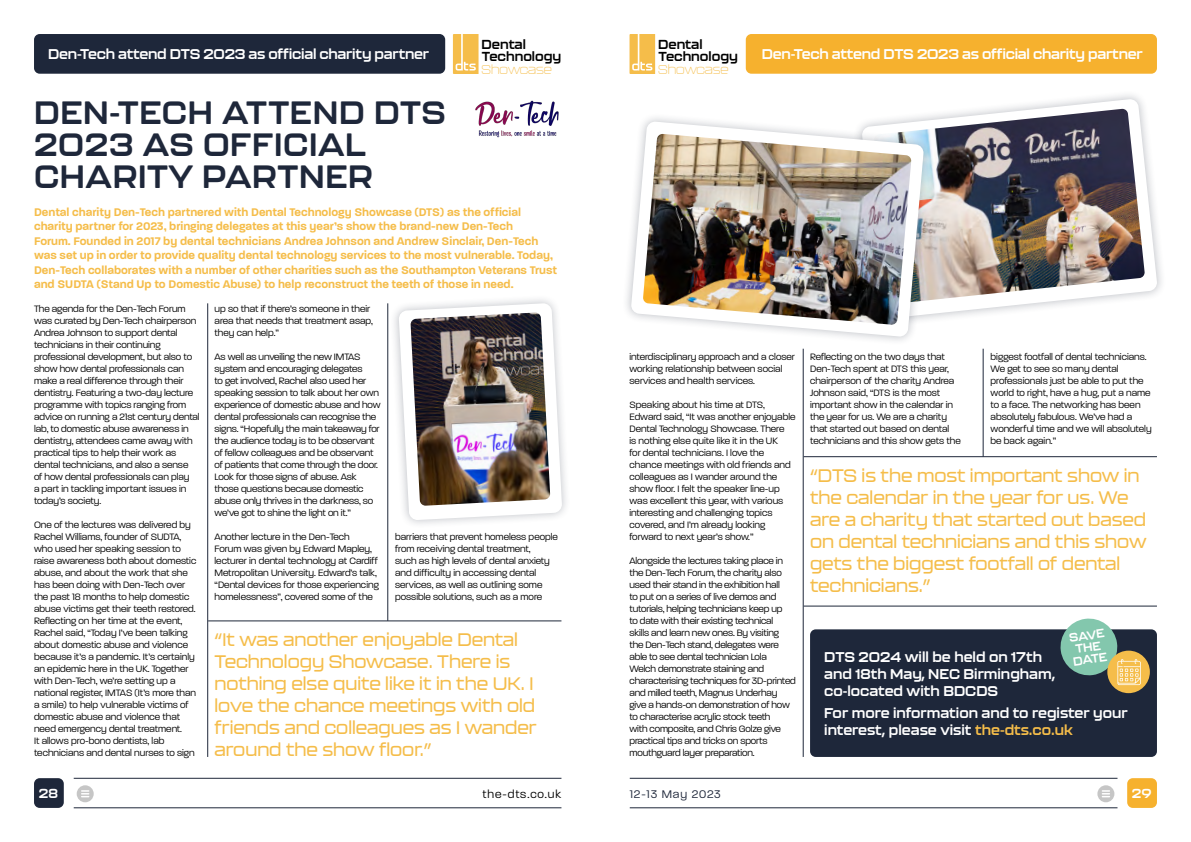
<style>
.page{position:relative;width:1191px;height:842px;background:#fff}
.page>*{position:absolute;margin:0;border:0;box-sizing:border-box;transform-origin:0 0}
.t1{font:700 32px/32px "Kallisto";letter-spacing:.02em;color:#1e273a}
.t2{font:500 18px/22px "Kallisto";color:#f5bd4a}
.t3{font:700 14px/16.8px "Kallisto";letter-spacing:-.005em;color:#fff}
.t4{font:700 13px "Kallisto";color:#fff}
.t5{font:700 12.9px/12px "Kallisto";color:#000}
.t6{font:100 12.7px "Kallisto";color:#f5bd4a}
.t7{font:600 12px/14.4px "Paralucent";color:#f5bd4a}
.t8{font:300 12px "Paralucent";letter-spacing:.075em;color:#000}
.t9{font:300 12px "Paralucent";letter-spacing:.075em;color:#1e273a}
.t10{font:700 12px/12px "Kallisto";color:#fff;text-align:center}
.t11{font:300 10px/12px "Paralucent";letter-spacing:-.005em;color:#000}
.s1{color:#f5bd4a}
</style>
<div class="page">
<div style="left:34px;top:778px;width:30px;height:30px;background:#1e273a;border-radius:6px"></div>
<div style="left:1127px;top:778px;width:30px;height:30px;background:#f6b12e;border-radius:6px"></div>
<hr style="left:74px;top:778px;width:487px;height:1px;background:#1e273a">
<hr style="left:630px;top:778px;width:487px;height:1px;background:#1e273a">
<hr style="left:74px;top:808px;width:487px;height:1px;background:#1e273a">
<hr style="left:630px;top:808px;width:487px;height:1px;background:#1e273a">
<div style="left:34px;top:34px;width:411px;height:40px;background:#1e273a;border-radius:6px"></div>
<svg style="left:453px;top:34px;width:25px;height:40px"></svg>
<div style="left:746px;top:34px;width:411px;height:40px;background:#f6b12e;border-radius:6px"></div>
<svg style="left:629px;top:34px;width:26px;height:40px"></svg>
<div style="left:1097px;top:785px;width:17px;height:17px;background:#c6c6c6;border-radius:50%"></div>
<svg style="left:1102px;top:790px;width:7px;height:7px"></svg>
<svg style="left:77px;top:785px;width:17px;height:17px"></svg>
<svg style="left:82px;top:790px;width:7px;height:7px"></svg>
<div style="left:810px;top:629px;width:347px;height:128px;background:#1e273a;border-radius:6px"></div>
<div style="left:1107px;top:651px;width:42px;height:42px;background:#f5bd4a;border-radius:50%"></div>
<svg style="left:1058px;top:618px;width:82px;height:67px"></svg>
<hr style="left:207px;top:303px;width:1px;height:454px;background:#1e273a">
<hr style="left:387px;top:303px;width:1px;height:318px;background:#1e273a">
<hr style="left:803px;top:349px;width:1px;height:408px;background:#1e273a">
<hr style="left:983px;top:349px;width:1px;height:108px;background:#1e273a">
<img style="left:475px;top:100px;width:84px;height:38px">
<svg style="left:932px;top:99px;width:225px;height:220px"></svg>
<img style="left:932px;top:109px;width:212px;height:195px">
<div style="left:622px;top:113px;width:310px;height:232px;background:#1e273a;opacity:.3"></div>
<svg style="left:631px;top:121px;width:293px;height:216px"></svg>
<img style="left:643px;top:134px;width:268px;height:191px">
<hr style="left:208px;top:621px;width:353px;height:1px;background:#1e273a">
<div style="left:389px;top:294px;width:182px;height:235px;background:#1e273a;opacity:.3"></div>
<svg style="left:398px;top:303px;width:164px;height:217px"></svg>
<img style="left:410px;top:313px;width:140px;height:193px">
<hr style="left:803px;top:456px;width:354px;height:1px;background:#1e273a">
<hr style="left:803px;top:606px;width:354px;height:1px;background:#1e273a">
<p class="t5" style="left:481px;top:38px;width:81px">Dental<br>Technology</p>
<p class="t5" style="left:658px;top:38px;width:46px">Dental</p>
<h3 class="t3" style="left:48px;top:45px;width:382px">Den-Tech attend DTS 2023 as official charity partner</h3>
<p class="t5" style="left:658px;top:50px;width:81px">Technology</p>
<h3 class="t3" style="left:762px;top:45px;width:382px">Den-Tech attend DTS 2023 as official charity partner</h3>
<p class="t6" style="left:481px;top:62px;width:72px">Showcase</p>
<p class="t6" style="left:658px;top:62px;width:72px">Showcase</p>
<h1 class="t1" style="left:34px;top:95px;width:413px">DEN-TECH ATTEND DTS<br>2023 AS OFFICIAL<br>CHARITY PARTNER</h1>
<p class="t7" style="left:34px;top:205px;width:524px">Dental charity Den-Tech partnered with Dental Technology Showcase (DTS) as the official charity partner for 2023, bringing delegates at this year’s show the brand-new Den-Tech<br>Forum. Founded in 2017 by dental technicians Andrea Johnson and Andrew Sinclair, Den-Tech was set up in order to provide quality dental technology services to the most vulnerable. Today, Den-Tech collaborates with a number of other charities such as the Southampton Veterans Trust and SUDTA (Stand Up to Domestic Abuse) to help reconstruct the teeth of those in need.</p>
<p class="t11" style="left:34px;top:303px;width:167px">The agenda for the Den-Tech Forum was curated by Den-Tech chairperson Andrea Johnson to support dental technicians in their continuing professional development, but also to show how dental professionals can make a real difference through their dentistry. Featuring a two-day lecture programme with topics ranging from advice on running a 21st century dental lab, to domestic abuse awareness in dentistry, attendees came away with practical tips to help their work as dental technicians, and also a sense<br>of how dental professionals can play<br>a part in tackling important issues in today’s society.</p>
<p class="t11" style="left:34px;top:519px;width:164px">One of the lectures was delivered by Rachel Williams, founder of SUDTA, who used her speaking session to raise awareness both about domestic abuse, and about the work that she has been doing with Den-Tech over the past 18 months to help domestic abuse victims get their teeth restored.<br>Reflecting on her time at the event, Rachel said, “Today I’ve been talking about domestic abuse and violence because it’s a pandemic. It’s certainly an epidemic here in the UK. Together with Den-Tech, we’re setting up a national register, IMTAS (It’s more than a smile) to help vulnerable victims of domestic abuse and violence that need emergency dental treatment.<br>It allows pro-bono dentists, lab technicians and dental nurses to sign</p>
<p class="t11" style="left:214px;top:303px;width:160px">up so that if there’s someone in their area that needs that treatment asap, they can help.”</p>
<p class="t11" style="left:214px;top:351px;width:168px">As well as unveiling the new IMTAS system and encouraging delegates<br>to get involved, Rachel also used her speaking session to talk about her own experience of domestic abuse and how dental professionals can recognise the signs. “Hopefully the main takeaway for the audience today is to be observant of fellow colleagues and be observant of patients that come through the door.<br>Look for those signs of abuse. Ask those questions because domestic abuse only thrives in the darkness, so we’ve got to shine the light on it.”</p>
<p class="t11" style="left:214px;top:531px;width:166px">Another lecture in the Den-Tech Forum was given by Edward Mapley, lecturer in dental technology at Cardiff Metropolitan University. Edward’s talk, “Dental devices for those experiencing homelessness”, covered some of the</p>
<p class="t11" style="left:395px;top:531px;width:164px">barriers that prevent homeless people from receiving dental treatment,<br>such as high levels of dental anxiety and difficulty in accessing dental services, as well as outlining some possible solutions, such as a more</p>
<h2 class="t2" style="left:214px;top:628px;width:323px">“It was another enjoyable Dental<br>Technology Showcase. There is nothing else quite like it in the UK. I love the chance meetings with old friends and colleagues as I wander around the show floor.”</h2>
<p class="t11" style="left:629px;top:351px;width:167px">interdisciplinary approach and a closer working relationship between social services and health services.</p>
<p class="t11" style="left:629px;top:399px;width:167px">Speaking about his time at DTS, Edward said, “It was another enjoyable Dental Technology Showcase. There<br>is nothing else quite like it in the UK<br>for dental technicians. I love the chance meetings with old friends and colleagues as I wander around the show floor. I felt the speaker line-up was excellent this year, with various interesting and challenging topics covered, and I’m already looking forward to next year’s show.”</p>
<p class="t11" style="left:629px;top:555px;width:168px">Alongside the lectures taking place in the Den-Tech Forum, the charity also used their stand in the exhibition hall<br>to put on a series of live demos and tutorials, helping technicians keep up<br>to date with their existing technical<br>skills and learn new ones. By visiting<br>the Den-Tech stand, delegates were able to see dental technician Lola<br>Welch demonstrate staining and characterising techniques for 3D-printed and milled teeth, Magnus Underhay give a hands-on demonstration of how to characterise acrylic stock teeth<br>with composite, and Chris Golze give practical tips and tricks on sports mouthguard layer preparation.</p>
<p class="t11" style="left:810px;top:351px;width:152px">Reflecting on the two days that<br>Den-Tech spent at DTS this year, chairperson of the charity Andrea<br>Johnson said, “DTS is the most important show in the calendar in the year for us. We are a charity that started out based on dental technicians and this show gets the</p>
<p class="t11" style="left:990px;top:351px;width:162px">biggest footfall of dental technicians.<br>We get to see so many dental professionals just be able to put the world to right, have a hug, put a name to a face. The networking has been absolutely fabulous. We’ve had a wonderful time and we will absolutely be back again.”</p>
<h2 class="t2" style="left:810px;top:464px;width:338px">“DTS is the most important show in the calendar in the year for us. We are a charity that started out based on dental technicians and this show gets the biggest footfall of dental technicians.”</h2>
<p class="t10" style="left:1068px;top:632px;width:37px;rotate:-8deg">SAVE<br>THE<br>DATE</p>
<h3 class="t3" style="left:824px;top:648px;width:232px">DTS 2024 will be held on 17th and 18th May, NEC Birmingham, co-located with BDCDS</h3>
<h3 class="t3" style="left:824px;top:704px;width:305px">For more information and to register your interest, please visit <span class="s1">the-dts.co.uk</span></h3>
<h3 class="t4" style="left:39px;top:785px;width:21px">28</h3>
<p class="t8" style="left:482px;top:787px;width:80px">the-dts.co.uk</p>
<p class="t9" style="left:630px;top:787px;width:92px">12-13 May 2023</p>
<h3 class="t4" style="left:1131px;top:785px;width:21px">29</h3>
</div>
